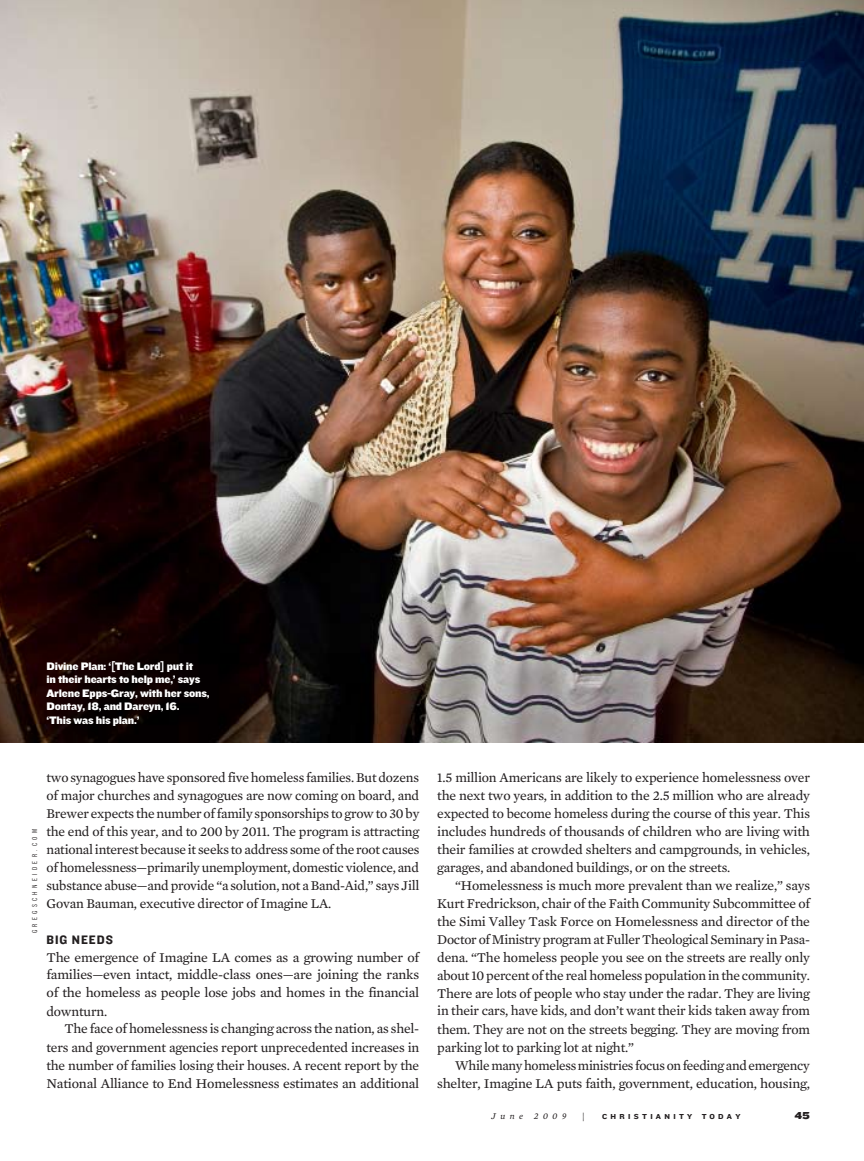
<style>
.page{position:relative;width:864px;height:1161px;background:#fff}
.page>*{position:absolute;margin:0;border:0;box-sizing:border-box;transform-origin:0 0}
.t1{font:13.65px/18px "Mercury Text G2";letter-spacing:-.015em;color:#231f20;text-align:justify}
.t2{font:12.75px "Knockout HTF51 Middleweight";letter-spacing:.075em;color:#231f20}
.t3{font:11.25px/13.5px "Knockout HTF72 Full Cruiserwt";letter-spacing:-.02em;color:#fff}
.t4{font:10.5px "Knockout HTF73 Full Heviweight";color:#231f20}
.t5{font:italic 9px "Mercury Text G2";letter-spacing:.5em;color:#231f20}
.t6{font:7.5px "Knockout HTF52 Cruiserweight";letter-spacing:.44em;color:#231f20}
.t7{font:condensed 6.75px "News Gothic BT";letter-spacing:.5em;color:#231f20}
</style>
<div class="page">
<img style="left:0;top:0;width:864px;height:742px">
<p class="t3" style="left:46px;top:659px;width:165px">Divine Plan: ‘[The Lord] put it<br>in their hearts to help me,’ says<br>Arlene Epps-Gray, with her sons,<br>Dontay, 18, and Dareyn, 16.<br>‘This was his plan.’</p>
<p class="t7" style="left:31px;top:933px;width:106px;rotate:-90deg">Gregschneider.com</p>
<p class="t1" style="left:46px;top:768px;width:374px">two synagogues have sponsored five homeless families. But dozens of major churches and synagogues are now coming on board, and Brewer expects the number of family sponsorships to grow to 30 by the end of this year, and to 200 by 2011. The program is attracting national interest because it seeks to address some of the root causes of homelessness—primarily unemployment, domestic violence, and substance abuse—and provide “a solution, not a Band-Aid,” says Jill Govan Bauman, executive director of Imagine LA.</p>
<p class="t2" style="left:46px;top:932px;width:68px">BIG NEEDS</p>
<p class="t1" style="left:46px;top:948px;width:374px">The emergence of Imagine LA comes as a growing number of families—even intact, middle-class ones—are joining the ranks of the homeless as people lose jobs and homes in the financial downturn.</p>
<p class="t1" style="left:46px;top:1020px;width:374px;text-indent:18px">The face of homelessness is changing across the nation, as shel&shy;ters and government agencies report unprecedented increases in the number of families losing their houses. A recent report by the National Alliance to End Homelessness estimates an additional</p>
<p class="t1" style="left:437px;top:768px;width:374px">1.5 million Americans are likely to experience homelessness over the next two years, in addition to the 2.5 million who are already expected to become homeless during the course of this year. This includes hundreds of thousands of children who are living with their families at crowded shelters and campgrounds, in vehicles, garages, and abandoned buildings, or on the streets.</p>
<p class="t1" style="left:437px;top:876px;width:374px;text-indent:18px">“Homelessness is much more prevalent than we realize,” says Kurt Fredrickson, chair of the Faith Community Subcommittee of the Simi Valley Task Force on Homelessness and director of the Doctor of Ministry program at Fuller Theological Seminary in Pasa&shy;dena. “The homeless people you see on the streets are really only about 10 percent of the real homeless population in the community.<br>There are lots of people who stay under the radar. They are living in their cars, have kids, and don’t want their kids taken away from them. They are not on the streets begging. They are moving from parking lot to parking lot at night.”</p>
<p class="t1" style="left:437px;top:1056px;width:374px;text-align:right">While many homeless ministries focus on feeding and emergency shelter, Imagine LA puts faith, government, education, housing,</p>
<p class="t5" style="left:491px;top:1111px;width:77px">June 2009</p>
<p class="t5" style="left:582px;top:1111px;width:4px">|</p>
<p class="t6" style="left:602px;top:1113px;width:92px">CHRISTIANITY</p>
<p class="t6" style="left:702px;top:1113px;width:40px">TODAY</p>
<p class="t4" style="left:794px;top:1110px;width:17px">45</p>
</div>
